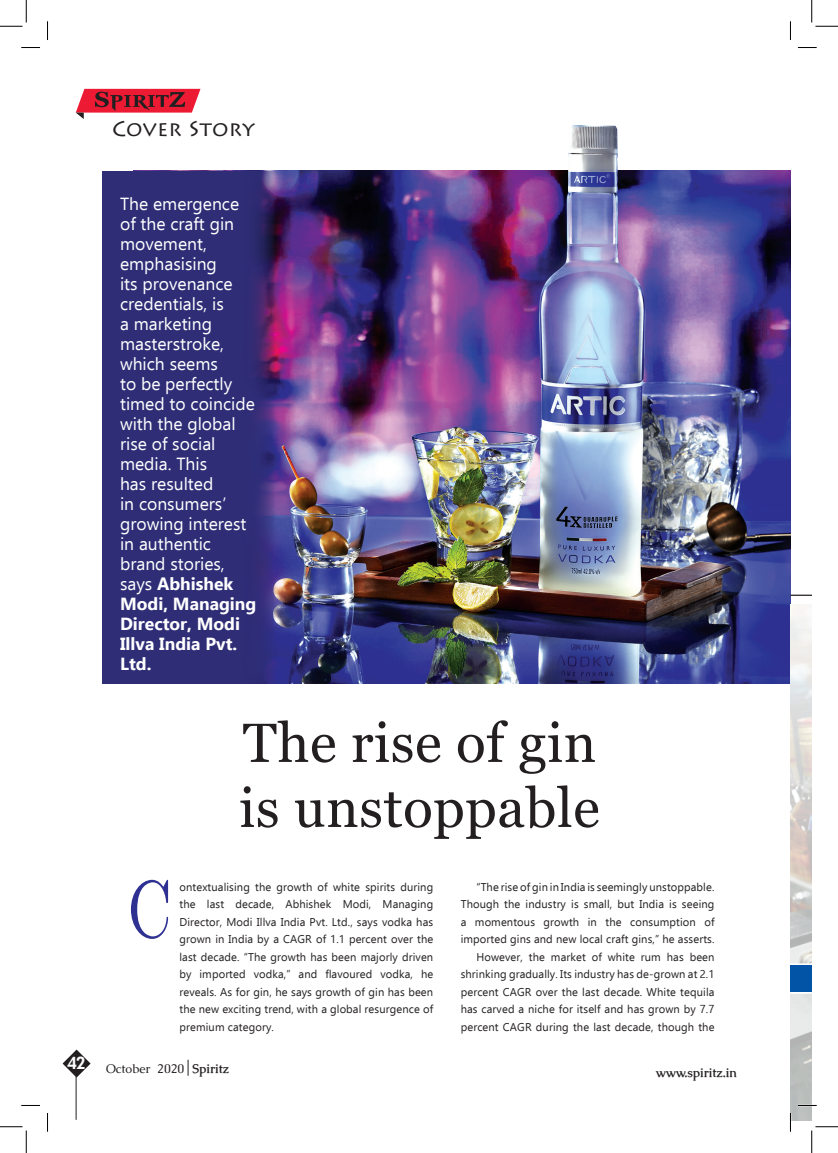
<style>
.page{position:relative;width:838px;height:1153px;background:#fff}
.page>*{position:absolute;margin:0;border:0;box-sizing:border-box;transform-origin:0 0}
.Drop_Latter{font:81.25px "LM Roman 10";color:#2e3092;scale:.75 1}
.Body_Text{font:55px "Georgia";letter-spacing:.01em;color:#231f20}
.Body_Text-2{font:21.25px "Lithos Pro";letter-spacing:.01em;color:#231f20}
.Intro{font:17.5px/20px "Ebrima";color:#fff}
.t1{font:800 16.25px "Futura";color:#fff}
.t2{font:12.5px "Caudex";color:#231f20}
.t3{font:700 12.5px "Caudex";color:#231f20}
.Body_Text-3{font:11.25px/17.5px "Ebrima";letter-spacing:.01em;color:#231f20;text-align:justify}
.s1{font-weight:700}
</style>
<div class="page">
<hr style="left:76px;top:1059px;width:1px;height:60px;background:#231f20">
<svg style="left:63px;top:1049px;width:28px;height:28px"></svg>
<svg style="left:188px;top:1059px;width:1px;height:17px"></svg>
<img style="left:278px;top:171px;width:512px;height:512px">
<img style="left:567px;top:125px;width:51px;height:126px">
<svg style="left:76px;top:89px;width:124px;height:30px"></svg>
<div style="left:102px;top:171px;width:176px;height:512px;background:#2e2d76"></div>
<img style="left:790px;top:604px;width:21px;height:516px">
<svg style="left:790px;top:963px;width:21px;height:30px"></svg>
<div style="left:790px;top:965px;width:21px;height:27px;background:#0154a6"></div>
<hr style="left:790px;top:594px;width:21px;height:2px;background:#231f20">
<svg style="left:21px;top:47px;width:19px;height:1px"></svg>
<svg style="left:798px;top:47px;width:18px;height:1px"></svg>
<svg style="left:21px;top:1105px;width:19px;height:1px"></svg>
<svg style="left:798px;top:1104px;width:18px;height:2px"></svg>
<svg style="left:47px;top:21px;width:1px;height:19px"></svg>
<svg style="left:47px;top:1113px;width:1px;height:18px"></svg>
<svg style="left:790px;top:21px;width:1px;height:19px"></svg>
<svg style="left:790px;top:1113px;width:1px;height:19px"></svg>
<svg style="left:0;top:0;width:27px;height:27px"></svg>
<svg style="left:0;top:1126px;width:27px;height:27px"></svg>
<svg style="left:811px;top:0;width:27px;height:27px"></svg>
<svg style="left:811px;top:1114px;width:27px;height:39px"></svg>
<p class="Body_Text-2" style="left:112px;top:117px;width:144px">Cover Story</p>
<p class="t1" style="left:67px;top:1052px;width:20px">42</p>
<p class="Intro" style="left:120px;top:193px;width:138px">The emergence of the craft gin movement, emphasising<br>its provenance credentials, is<br>a marketing masterstroke, which seems<br>to be perfectly timed to coincide with the global rise of social media. This<br>has resulted<br>in consumers’ growing interest in authentic brand stories, says <span class="s1">Abhishek<br>Modi, Managing<br>Director, Modi<br>Illva India Pvt.<br>Ltd.</span></p>
<p class="Body_Text" style="left:243px;top:709px;width:355px">The rise of gin</p>
<p class="Body_Text" style="left:239px;top:774px;width:362px">is unstoppable</p>
<p class="Drop_Latter" style="left:127px;top:845px;width:60px">C</p>
<p class="Body_Text-3" style="left:179px;top:877px;width:255px">ontextualising the growth of white spirits during the last decade, Abhishek Modi, Managing Director, Modi Illva India Pvt. Ltd., says vodka has grown in India by a CAGR of 1.1 percent over the last decade. “The growth has been majorly driven by imported vodka,” and flavoured vodka, he reveals. As for gin, he says growth of gin has been the new exciting trend, with a global resurgence of premium category.</p>
<p class="Body_Text-3" style="left:460px;top:877px;width:255px;text-indent:16px">“The rise of gin in India is seemingly unstoppable.<br>Though the industry is small, but India is seeing a momentous growth in the consumption of imported gins and new local craft gins,” he asserts.</p>
<p class="Body_Text-3" style="left:460px;top:947px;width:255px;text-indent:16px">However, the market of white rum has been shrinking gradually. Its industry has de-grown at 2.1 percent CAGR over the last decade. White tequila has carved a niche for itself and has grown by 7.7 percent CAGR during the last decade, though the</p>
<p class="t2" style="left:106px;top:1061px;width:125px">October 2020 <span class="s1">Spiritz</span></p>
<p class="t3" style="left:655px;top:1064px;width:82px">www.spiritz.in</p>
</div>
